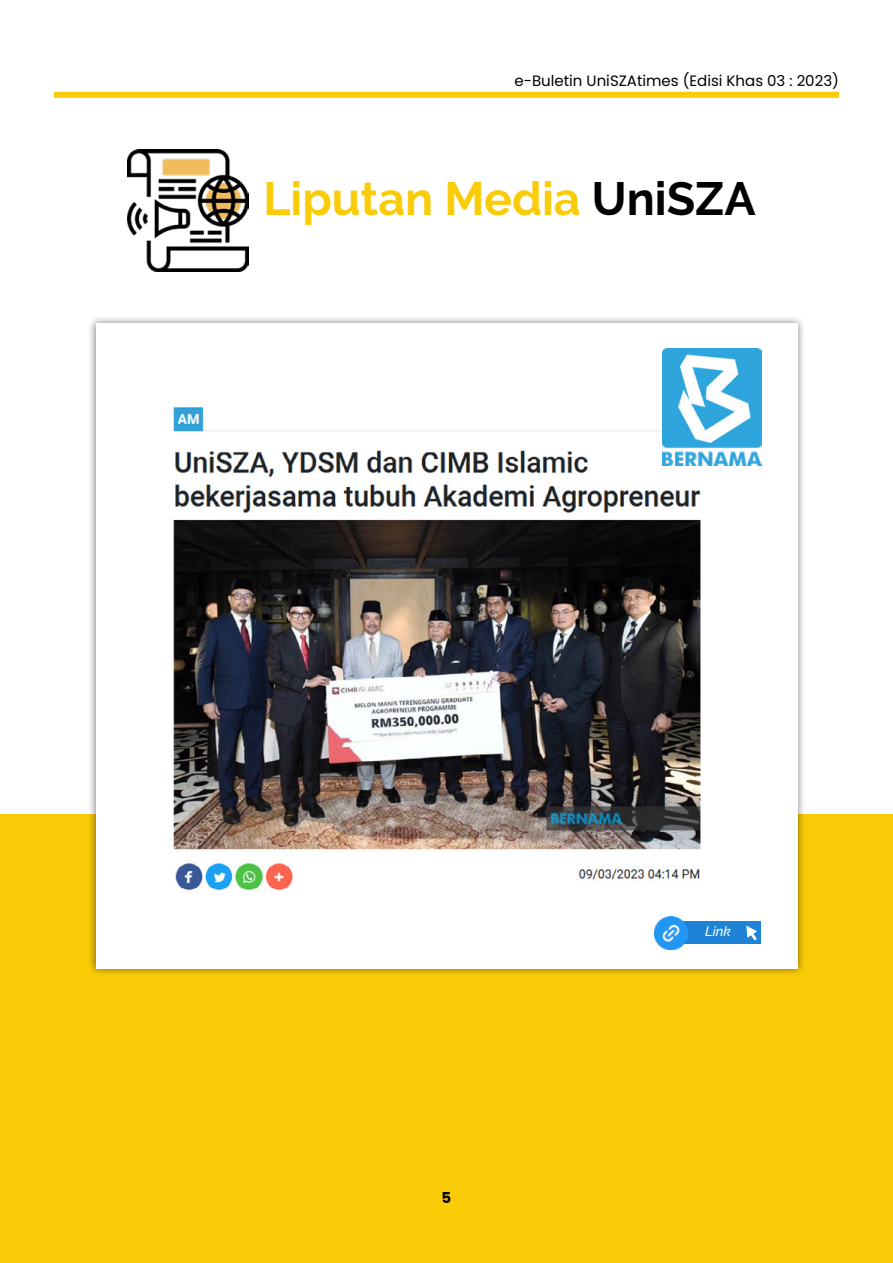
<style>
.page{position:relative;width:893px;height:1263px;background:#fff}
.page>*{position:absolute;margin:0;border:0;box-sizing:border-box;transform-origin:0 0}
.t1{font:700 46.5px "Raleway";color:#facc08}
.t2{font:15px "Poppins";color:#000}
.t3{font:700 15px "Poppins";color:#000}
.t4{font:italic 500 13.5px "Raleway";color:#fff}
.s1{color:#000}
</style>
<div class="page">
<div style="left:0;top:814px;width:893px;height:449px;background:#facc08"></div>
<div style="left:54px;top:92px;width:785px;height:6px;background:#facc08"></div>
<img style="left:127px;top:150px;width:121px;height:121px">
<div style="left:87px;top:315px;width:719px;height:662px;background:#000;opacity:.5"></div>
<div style="left:96px;top:323px;width:701px;height:645px;background:#fff"></div>
<div style="left:680px;top:922px;width:81px;height:22px;background:#1e83d6"></div>
<img style="left:655px;top:916px;width:33px;height:33px">
<svg style="left:746px;top:925px;width:11px;height:15px"></svg>
<img style="left:172px;top:397px;width:542px;height:494px">
<img style="left:663px;top:349px;width:98px;height:116px">
<p class="t2" style="left:514px;top:72px;width:326px">e-Buletin UniSZAtimes (Edisi Khas 03 : 2023)</p>
<h1 class="t1" style="left:263px;top:172px;width:494px">Liputan Media <span class="s1">UniSZA</span></h1>
<p class="t3" style="left:442px;top:1188px;width:11px">5</p>
<p class="t4" style="left:705px;top:923px;width:27px">Link</p>
</div>
